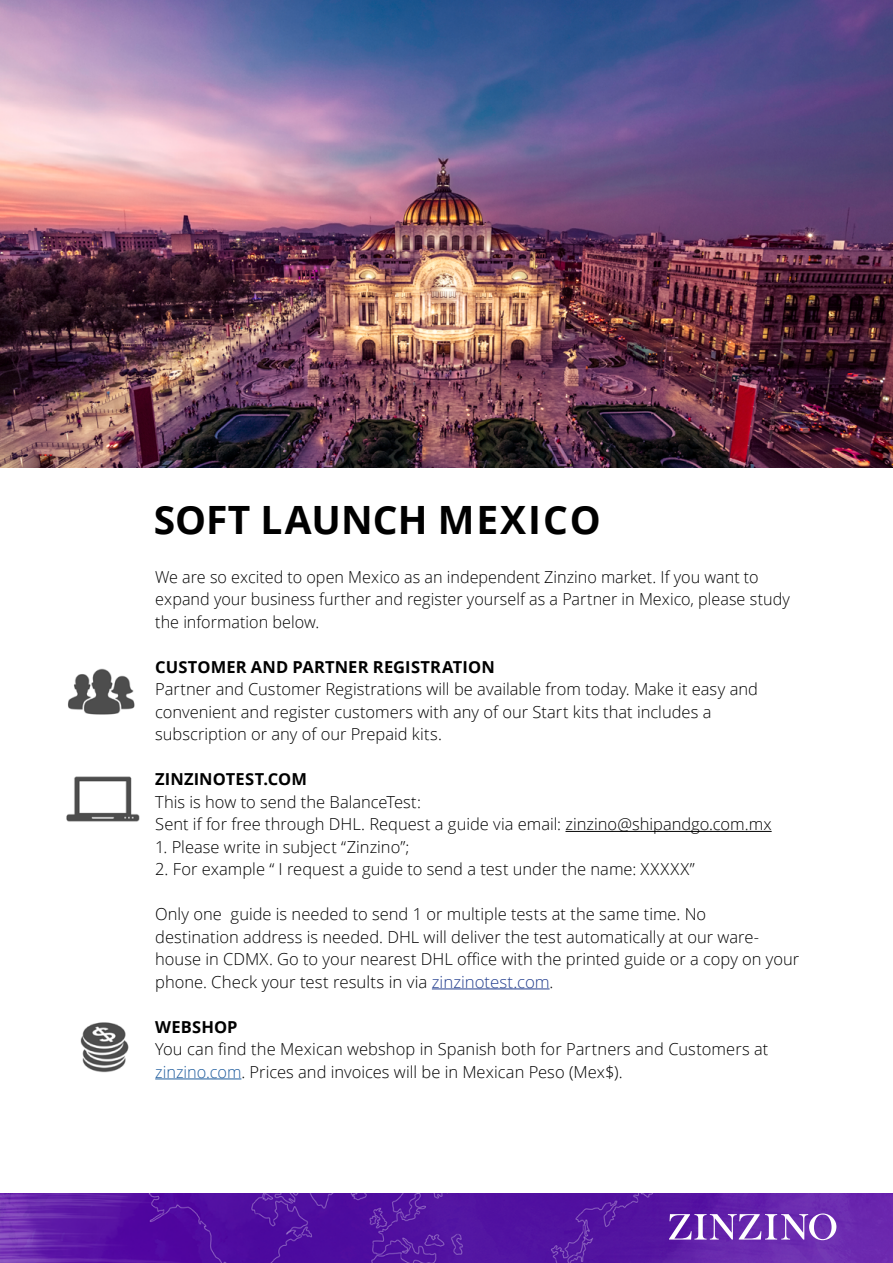
<style>
.page{position:relative;width:893px;height:1263px;background:#fff}
.page>*{position:absolute;margin:0;border:0;box-sizing:border-box;transform-origin:0 0}
.t1{font:700 39px "Open Sans";color:#000}
.t2{font:300 16.5px/22.5px "Open Sans";color:#000}
.t3{font:700 16.5px "Open Sans";letter-spacing:.01em;color:#000}
.s1{color:#25408f}
.s2{color:#215e9e}
</style>
<div class="page">
<img style="left:0;top:1194px;width:893px;height:69px">
<svg style="left:669px;top:1213px;width:167px;height:27px"></svg>
<hr style="left:565px;top:831px;width:207px;height:1px;background:#000">
<hr style="left:432px;top:988px;width:118px;height:1px;background:#25408f">
<hr style="left:155px;top:1078px;width:86px;height:1px;background:#215e9e">
<img style="left:68px;top:668px;width:67px;height:47px">
<img style="left:66px;top:776px;width:74px;height:46px">
<div style="left:83px;top:784px;width:38px;height:26px;background:#fff"></div>
<img style="left:0;top:0;width:893px;height:468px">
<img style="left:80px;top:1022px;width:49px;height:51px">
<h1 class="t1" style="left:154px;top:492px;width:449px">SOFT LAUNCH MEXICO</h1>
<p class="t2" style="left:155px;top:565px;width:636px">We are so excited to open Mexico as an independent Zinzino market. If you want to expand your business further and register yourself as a Partner in Mexico, please study the information below.</p>
<p class="t3" style="left:155px;top:655px;width:341px">CUSTOMER AND PARTNER REGISTRATION</p>
<p class="t2" style="left:155px;top:677px;width:604px">Partner and Customer Registrations will be available from today. Make it easy and convenient and register customers with any of our Start kits that includes a subscription or any of our Prepaid kits.</p>
<p class="t3" style="left:155px;top:767px;width:153px">ZINZINOTEST.COM</p>
<p class="t2" style="left:155px;top:790px;width:618px">This is how to send the BalanceTest:<br>Sent if for free through DHL. Request a guide via email: zinzino@shipandgo.com.mx</p>
<p class="t2" style="left:155px;top:835px;width:256px">1. Please write in subject “Zinzino”;</p>
<p class="t2" style="left:155px;top:857px;width:541px">2. For example “ I request a guide to send a test under the name: XXXXX”</p>
<p class="t2" style="left:155px;top:902px;width:646px">Only one guide is needed to send 1 or multiple tests at the same time. No<br>destination address is needed. DHL will deliver the test automatically at our ware&shy;house in CDMX. Go to your nearest DHL office with the printed guide or a copy on your phone. Check your test results in via <span class="s1">zinzinotest.com</span>.</p>
<p class="t3" style="left:155px;top:1015px;width:84px">WEBSHOP</p>
<p class="t2" style="left:155px;top:1037px;width:615px">You can find the Mexican webshop in Spanish both for Partners and Customers at <span class="s2">zinzino.com</span>. Prices and invoices will be in Mexican Peso (Mex$).</p>
</div>
